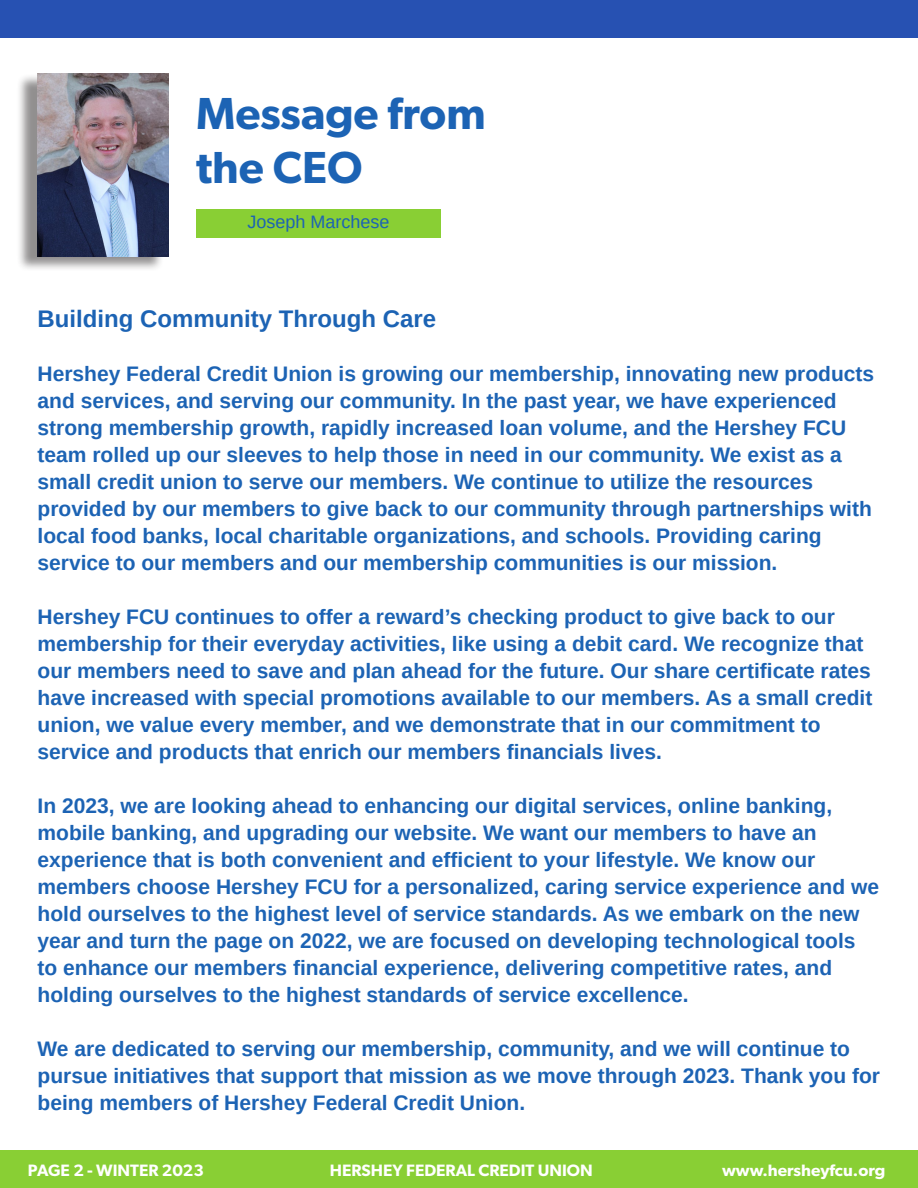
<style>
.page{position:relative;width:918px;height:1188px;background:#fff}
.page>*{position:absolute;margin:0;border:0;box-sizing:border-box;transform-origin:0 0}
.t1{font:600 45px "Gibson";color:#1c63b4}
.t2{font:700 24px "Arimo";color:#1c63b4}
.t3{font:700 21px/27px "Arimo";color:#1c63b4}
.t4{font:18px "Arimo";color:#1c63b4}
.Paragraph_Style_5{font:600 16.5px "Gibson";color:#fff}
</style>
<div class="page">
<div style="left:0;top:1150px;width:918px;height:38px;background:#89cf34"></div>
<div style="left:0;top:1px;width:918px;height:37px;background:#2751b2"></div>
<div style="left:16px;top:73px;width:148px;height:199px;background:#231f20;opacity:.5"></div>
<img style="left:38px;top:74px;width:131px;height:182px">
<div style="left:196px;top:209px;width:245px;height:29px;background:#89cf34"></div>
<p class="t1" style="left:196px;top:86px;width:291px">Message from</p>
<p class="t1" style="left:196px;top:140px;width:168px">the CEO</p>
<p class="t4" style="left:247px;top:210px;width:144px">Joseph Marchese</p>
<p class="t2" style="left:38px;top:302px;width:400px">Building Community Through Care</p>
<p class="t3" style="left:38px;top:361px;width:838px">Hershey Federal Credit Union is growing our membership, innovating new products and services, and serving our community. In the past year, we have experienced strong membership growth, rapidly increased loan volume, and the Hershey FCU team rolled up our sleeves to help those in need in our community. We exist as a small credit union to serve our members. We continue to utilize the resources</p>
<p class="t3" style="left:38px;top:496px;width:836px">provided by our members to give back to our community through partnerships with local food banks, local charitable organizations, and schools. Providing caring</p>
<p class="t3" style="left:38px;top:550px;width:741px">service to our members and our membership communities is our mission.</p>
<p class="t3" style="left:38px;top:604px;width:836px">Hershey FCU continues to offer a reward’s checking product to give back to our membership for their everyday activities, like using a debit card. We recognize that our members need to save and plan ahead for the future. Our share certificate rates have increased with special promotions available to our members. As a small credit union, we value every member, and we demonstrate that in our commitment to</p>
<p class="t3" style="left:38px;top:739px;width:626px">service and products that enrich our members financials lives.</p>
<p class="t3" style="left:38px;top:793px;width:796px">In 2023, we are looking ahead to enhancing our digital services, online banking,</p>
<p class="t3" style="left:38px;top:820px;width:781px">mobile banking, and upgrading our website. We want our members to have an</p>
<p class="t3" style="left:38px;top:847px;width:779px">experience that is both convenient and efficient to your lifestyle. We know our</p>
<p class="t3" style="left:38px;top:874px;width:843px">members choose Hershey FCU for a personalized, caring service experience and we hold ourselves to the highest level of service standards. As we embark on the new year and turn the page on 2022, we are focused on developing technological tools to enhance our members financial experience, delivering competitive rates, and holding ourselves to the highest standards of service excellence.</p>
<p class="t3" style="left:38px;top:1036px;width:844px">We are dedicated to serving our membership, community, and we will continue to pursue initiatives that support that mission as we move through 2023. Thank you for being members of Hershey Federal Credit Union.</p>
<p class="Paragraph_Style_5" style="left:28px;top:1160px;width:177px">PAGE 2 - WINTER 2023</p>
<p class="Paragraph_Style_5" style="left:330px;top:1160px;width:264px">HERSHEY FEDERAL CREDIT UNION</p>
<p class="Paragraph_Style_5" style="left:722px;top:1160px;width:165px">www.hersheyfcu.org</p>
</div>
